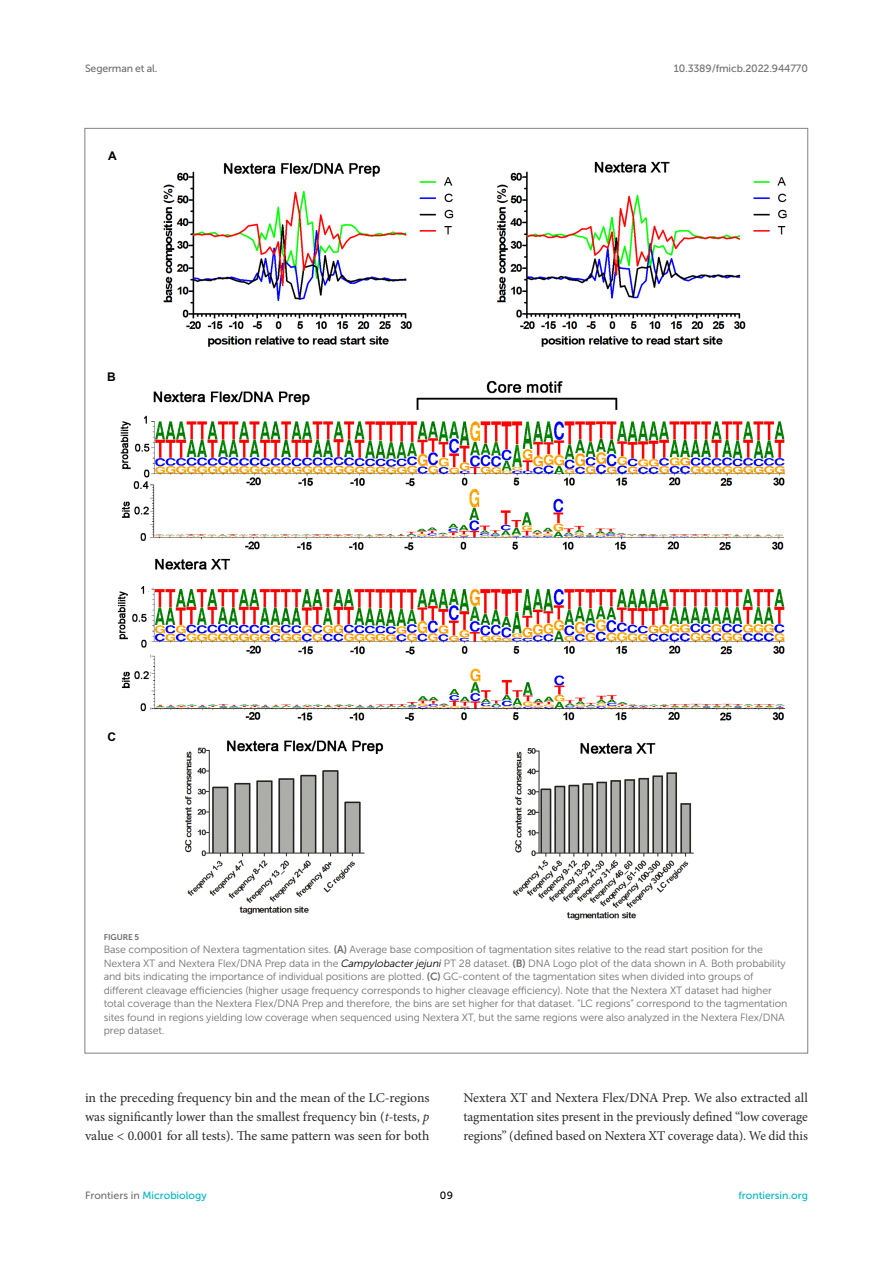
<style>
.page{position:relative;width:893px;height:1263px;background:#fff}
.page>*{position:absolute;margin:0;border:0;box-sizing:border-box;transform-origin:0 0}
.TEXT{font:13.5px/18.8px "Minion Pro";letter-spacing:-.005em;color:#2b2b2a;text-align:justify}
.t1{font:700 12px "Arial";color:#000}
.FIG_LEG{font:10.5px/13.5px "Museo Sans 300";letter-spacing:-.01em;color:#706f70}
.t2{font:10.5px "Museo Sans 500";letter-spacing:-.015em;color:#706f70}
.t3{font:10.5px "Museo Sans 500";color:#00b4c4}
.t4{font:10.5px "Museo Sans 500";color:#000}
.FIG_HD{font:8.25px "Museo Sans 700";letter-spacing:-.01em;color:#706f70}
.s1{font-family:"Museo Sans 700"}
.s2{font-style:italic;color:#000}
.s3{font-style:italic}
.s4{color:#706f70}
</style>
<div class="page">
<img style="left:117px;top:161px;width:670px;height:759px">
<p class="t2" style="left:85px;top:63px;width:74px">Segerman et al.</p>
<p class="t2" style="left:674px;top:63px;width:136px">10.3389/fmicb.2022.944770</p>
<p class="t1" style="left:108px;top:148px;width:10px">A</p>
<p class="t1" style="left:107px;top:368px;width:10px">B</p>
<p class="t1" style="left:108px;top:728px;width:10px">C</p>
<p class="FIG_HD" style="left:104px;top:932px;width:37px">FIGURE 5</p>
<p class="FIG_LEG" style="left:104px;top:943px;width:685px">Base composition of Nextera tagmentation sites. <span class="s1">(A)</span> Average base composition of tagmentation sites relative to the read start position for the Nextera XT and Nextera Flex/DNA Prep data in the <span class="s2">Campylobacter jejuni</span> PT 28 dataset. <span class="s1">(B)</span> DNA Logo plot of the data shown in A. Both probability and bits indicating the importance of individual positions are plotted. <span class="s1">(C)</span> GC-content of the tagmentation sites when divided into groups of different cleavage efficiencies (higher usage frequency corresponds to higher cleavage efficiency). Note that the Nextera XT dataset had higher total coverage than the Nextera Flex/DNA Prep and therefore, the bins are set higher for that dataset. “LC regions” correspond to the tagmentation sites found in regions yielding low coverage when sequenced using Nextera XT, but the same regions were also analyzed in the Nextera Flex/DNA prep dataset.</p>
<p class="TEXT" style="left:85px;top:1088px;width:346px">in the preceding frequency bin and the mean of the LC-regions was significantly lower than the smallest frequency bin (<span class="s3">t-</span>tests, <span class="s3">p </span>value &lt; 0.0001 for all tests). The same pattern was seen for both</p>
<p class="TEXT" style="left:463px;top:1088px;width:346px">Nextera XT and Nextera Flex/DNA Prep. We also extracted all tagmentation sites present in the previously defined “low coverage regions” (defined based on Nextera XT coverage data). We did this</p>
<p class="t3" style="left:85px;top:1190px;width:123px"><span class="s4">Frontiers in</span> Microbiology</p>
<p class="t4" style="left:440px;top:1190px;width:15px">09</p>
<p class="t3" style="left:738px;top:1190px;width:71px">frontiersin.org</p>
</div>
